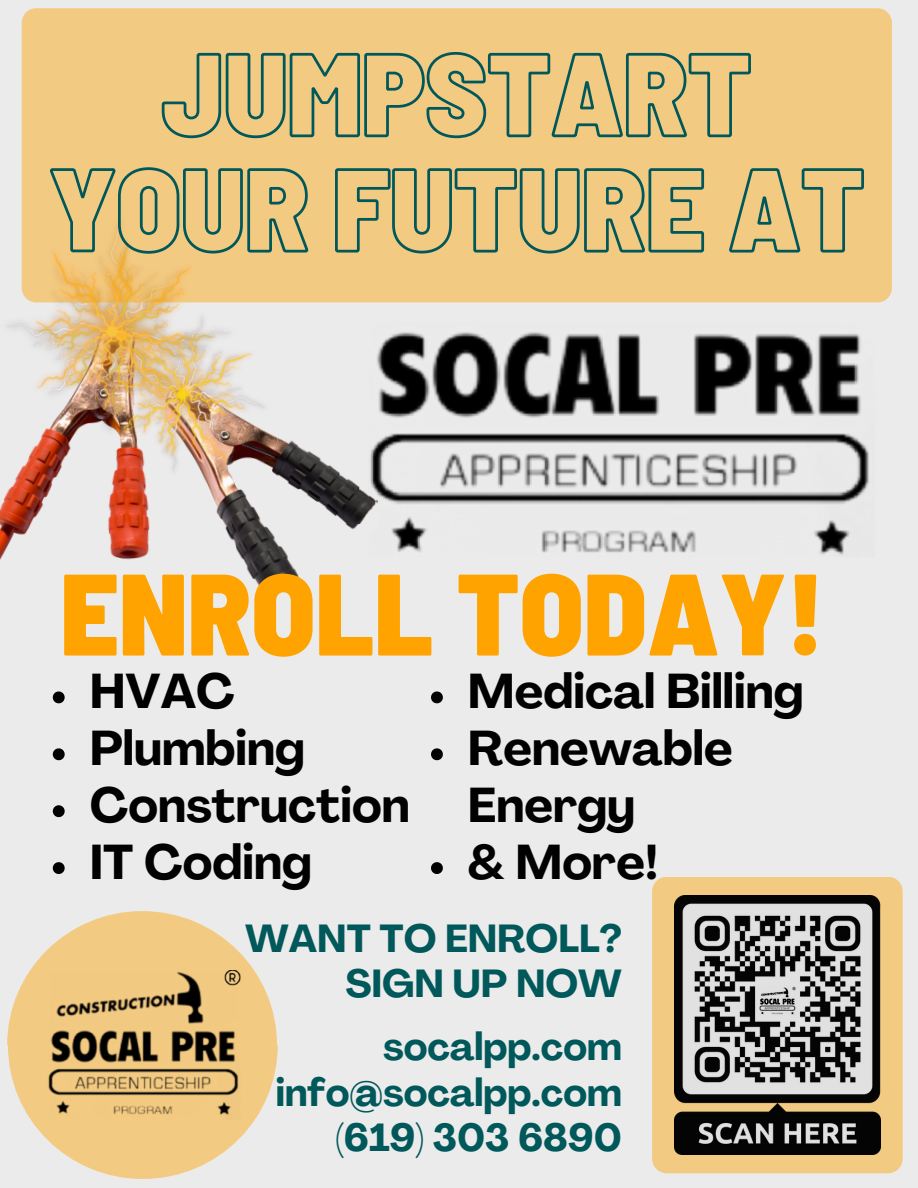
<style>
.page{position:relative;width:918px;height:1188px;background:#ebebeb}
.page>*{position:absolute;margin:0;border:0;box-sizing:border-box;transform-origin:0 0}
.t1{font:900 semi-condensed 115.65px "Barlow";color:#ffa301}
.t2{font:700 48.3px/56.8px "Agrandir";color:#010101}
.t3{font:700 38.55px "Agrandir";color:#01585a}
</style>
<div class="page">
<img style="left:0;top:325px;width:357px;height:266px">
<img style="left:88px;top:302px;width:194px;height:183px">
<img style="left:8px;top:225px;width:223px;height:223px">
<img style="left:96px;top:312px;width:167px;height:165px">
<img style="left:18px;top:238px;width:188px;height:190px">
<div style="left:22px;top:8px;width:870px;height:294px;background:#f3ca82"></div>
<svg style="left:160px;top:51px;width:592px;height:104px;background:#d1ba7c"></svg>
<svg style="left:49px;top:166px;width:816px;height:105px;background:#d4bb7c"></svg>
<svg style="left:7px;top:911px;width:271px;height:268px"></svg>
<img style="left:43px;top:971px;width:216px;height:149px">
<div style="left:652px;top:877px;width:251px;height:296px;background:#f3ca82;border-radius:15px"></div>
<img style="left:674px;top:896px;width:207px;height:259px">
<svg style="left:53px;top:691px;width:12px;height:12px"></svg>
<svg style="left:53px;top:748px;width:12px;height:12px"></svg>
<svg style="left:53px;top:805px;width:12px;height:12px"></svg>
<svg style="left:53px;top:862px;width:12px;height:12px"></svg>
<svg style="left:431px;top:691px;width:12px;height:12px"></svg>
<svg style="left:431px;top:748px;width:12px;height:12px"></svg>
<svg style="left:431px;top:862px;width:12px;height:12px"></svg>
<img style="left:357px;top:332px;width:512px;height:223px">
<p class="t1" style="left:60px;top:540px;width:766px">ENROLL TODAY!</p>
<p class="t2" style="left:90px;top:668px;width:146px">HVAC</p>
<p class="t2" style="left:90px;top:724px;width:217px">Plumbing</p>
<p class="t2" style="left:90px;top:781px;width:321px">Construction</p>
<p class="t2" style="left:90px;top:838px;width:224px">IT Coding</p>
<p class="t2" style="left:468px;top:668px;width:337px">Medical Billing</p>
<p class="t2" style="left:468px;top:724px;width:266px">Renewable<br>Energy</p>
<p class="t2" style="left:468px;top:838px;width:192px">&amp; More!</p>
<p class="t3" style="left:245px;top:923px;width:378px">WANT TO ENROLL?</p>
<p class="t3" style="left:345px;top:968px;width:278px">SIGN UP NOW</p>
<p class="t3" style="left:383px;top:1031px;width:240px">socalpp.com</p>
<p class="t3" style="left:276px;top:1077px;width:348px">info@socalpp.com</p>
<p class="t3" style="left:335px;top:1122px;width:288px">(619) 303 6890</p>
</div>
